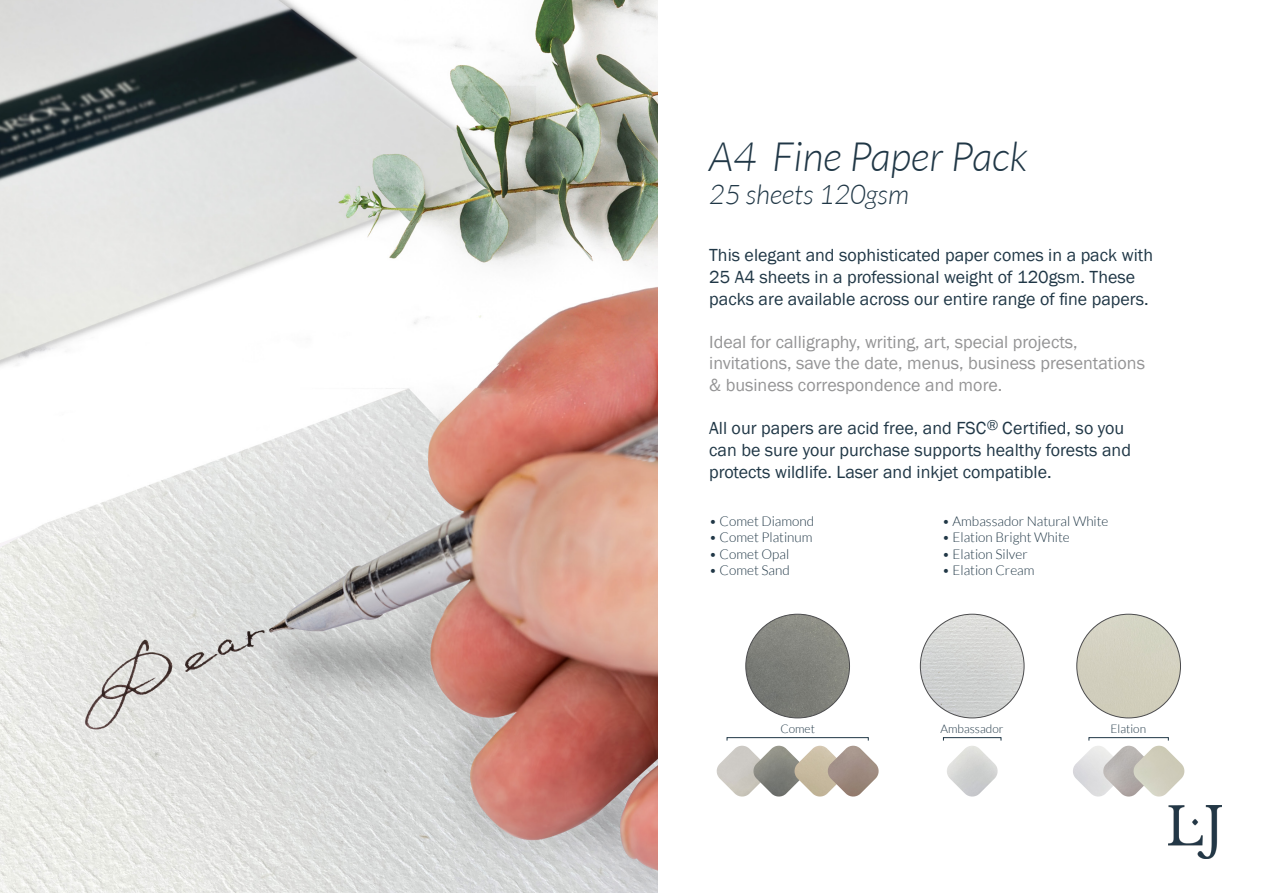
<style>
.page{position:relative;width:1263px;height:893px;background:#fff}
.page>*{position:absolute;margin:0;border:0;box-sizing:border-box;transform-origin:0 0}
.t1{font:italic 300 40.5px "Lato";color:#203746}
.t2{font:italic 300 27px "Lato";color:#203746}
.t3{font:18px/21.6px "Franklin Gothic";color:#203746}
.t4{font:18px/21.6px "Franklin Gothic";color:#949495}
.t5{font:300 13.5px "Lato";color:#203746}
.t6{font:300 11.85px "Lato";color:#203746}
</style>
<div class="page">
<img style="left:1169px;top:806px;width:52px;height:53px">
<img style="left:0;top:0;width:657px;height:893px">
<img style="left:716px;top:746px;width:36px;height:51px">
<img style="left:752px;top:746px;width:41px;height:51px">
<img style="left:793px;top:746px;width:34px;height:51px">
<img style="left:827px;top:746px;width:52px;height:51px">
<img style="left:947px;top:746px;width:51px;height:51px">
<img style="left:1073px;top:746px;width:29px;height:51px">
<img style="left:1102px;top:746px;width:30px;height:51px">
<img style="left:1132px;top:746px;width:53px;height:51px">
<div style="left:727px;top:737px;width:141px;height:4px;border:1px solid #203746"></div>
<div style="left:1089px;top:737px;width:79px;height:4px;border:1px solid #203746"></div>
<div style="left:943px;top:737px;width:58px;height:4px;border:1px solid #203746"></div>
<img style="left:746px;top:614px;width:103px;height:104px;border-radius:52px">
<img style="left:920px;top:614px;width:104px;height:104px;border-radius:52px">
<div style="left:1077px;top:614px;width:103px;height:104px;background:#d2d0be;border-radius:52px"></div>
<p class="t1" style="left:709px;top:135px;width:320px">A4 Fine Paper Pack</p>
<p class="t2" style="left:709px;top:179px;width:201px">25 sheets 120gsm</p>
<p class="t3" style="left:709px;top:245px;width:445px">This elegant and sophisticated paper comes in a pack with<br>25 A4 sheets in a professional weight of 120gsm. These packs are available across our entire range of fine papers.</p>
<p class="t4" style="left:709px;top:331px;width:370px">Ideal for calligraphy, writing, art, special projects,</p>
<p class="t4" style="left:709px;top:353px;width:437px">invitations, save the date, menus, business presentations &amp; business correspondence and more.</p>
<p class="t3" style="left:709px;top:418px;width:423px">All our papers are acid free, and FSC<sup>®</sup> Certified, so you can be sure your purchase supports healthy forests and protects wildlife. Laser and inkjet compatible.</p>
<p class="t5" style="left:709px;top:514px;width:107px">• Comet Diamond</p>
<p class="t5" style="left:709px;top:530px;width:105px">• Comet Platinum</p>
<p class="t5" style="left:709px;top:546px;width:82px">• Comet Opal</p>
<p class="t5" style="left:709px;top:563px;width:82px">• Comet Sand</p>
<p class="t5" style="left:942px;top:514px;width:168px">• Ambassador Natural White</p>
<p class="t5" style="left:942px;top:530px;width:129px">• Elation Bright White</p>
<p class="t5" style="left:942px;top:546px;width:87px">• Elation Silver</p>
<p class="t5" style="left:942px;top:563px;width:94px">• Elation Cream</p>
<p class="t6" style="left:780px;top:722px;width:36px">Comet</p>
<p class="t6" style="left:940px;top:722px;width:64px">Ambassador</p>
<p class="t6" style="left:1110px;top:722px;width:37px">Elation</p>
</div>
